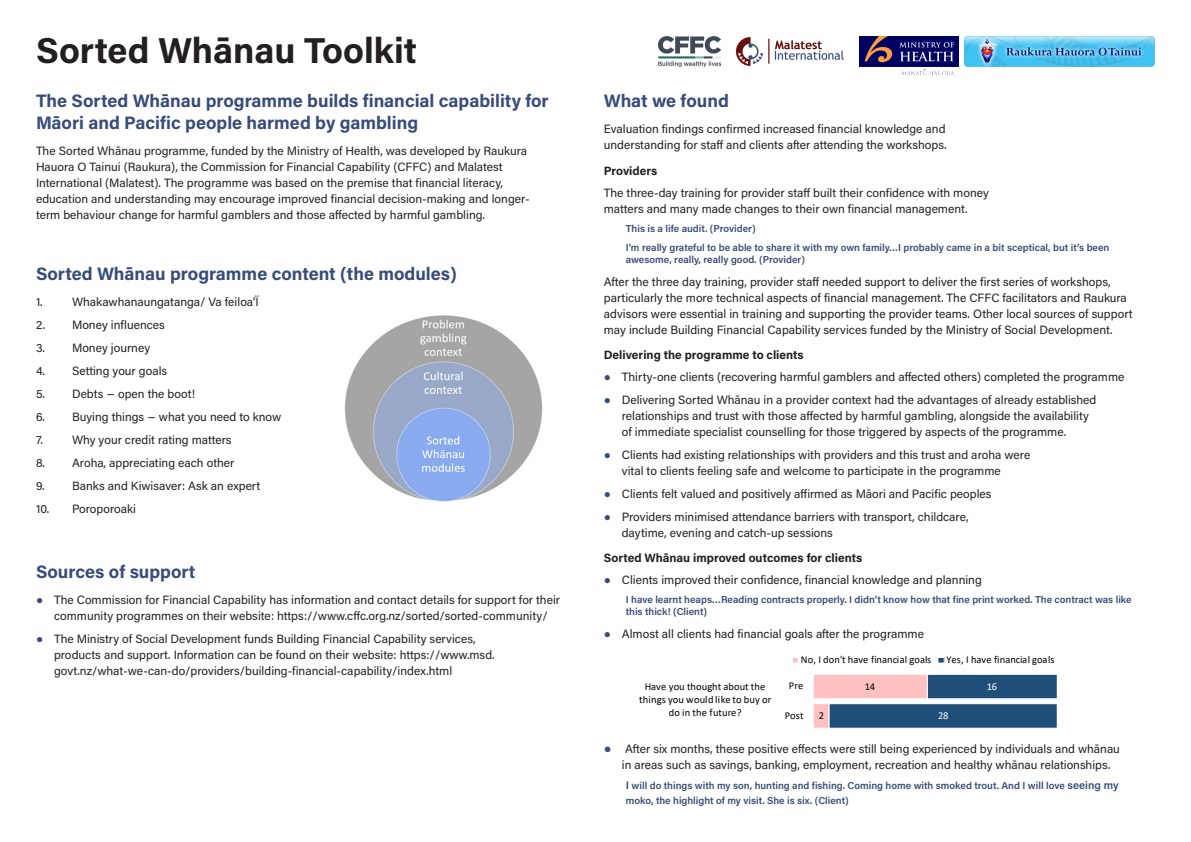
<style>
.page{position:relative;width:1191px;height:842px;background:#fff}
.page>*{position:absolute;margin:0;border:0;box-sizing:border-box;transform-origin:0 0}
.t1{font:700 36px "Acumin Pro";color:#231f20}
.Heading{font:700 18px/21.6px "Acumin Pro";color:#374c79}
.Body{font:12px/16px "Acumin Pro";color:#231f20}
.Heading_2{font:700 12px "Acumin Pro";color:#231f20}
.t2{font:10.5px/13px "Calibri";letter-spacing:.01em;color:#000;text-align:center}
.t3{font:10.5px "Calibri";color:#fff}
.t4{font:600 10px/19px "Acumin Pro";color:#374c79}
.s1{font-family:"Arial";color:#374c79}
.s2{font-family:"Arial";font-size:13px;color:#374c79}
.s3{font-size:11px}
</style>
<div class="page">
<img style="left:344px;top:315px;width:199px;height:187px">
<img style="left:859px;top:36px;width:99px;height:38px">
<img style="left:964px;top:36px;width:191px;height:31px">
<img style="left:735px;top:37px;width:109px;height:29px">
<svg style="left:813px;top:674px;width:244px;height:55px"></svg>
<svg style="left:793px;top:658px;width:5px;height:5px"></svg>
<div style="left:937px;top:657px;width:7px;height:6px;border:1px solid #fff"></div>
<img style="left:659px;top:36px;width:61px;height:31px">
<p class="t1" style="left:36px;top:25px;width:382px">Sorted Whānau Toolkit</p>
<p class="Heading" style="left:36px;top:89px;width:514px">The Sorted Whānau programme builds financial capability for<br>Māori and Pacific people harmed by gambling</p>
<p class="Body" style="left:36px;top:142px;width:495px">The Sorted Whānau programme, funded by the Ministry of Health, was developed by Raukura Hauora O Tainui (Raukura), the Commission for Financial Capability (CFFC) and Malatest International (Malatest). The programme was based on the premise that financial literacy, education and understanding may encourage improved financial decision-making and longer&shy;term behaviour change for harmful gamblers and those affected by harmful gambling.</p>
<p class="Heading" style="left:36px;top:262px;width:422px">Sorted Whānau programme content (the modules)</p>
<p class="Body" style="left:36px;top:294px;width:8px">1.</p>
<p class="Body" style="left:72px;top:294px;width:188px">Whakawhanaungatanga/ Va feiloa’Ï</p>
<p class="Body" style="left:36px;top:317px;width:130px">2. Money influences</p>
<p class="Body" style="left:36px;top:340px;width:116px">3. Money journey</p>
<p class="Body" style="left:36px;top:363px;width:133px">4. Setting your goals</p>
<p class="Body" style="left:36px;top:386px;width:161px">5. Debts − open the boot!</p>
<p class="Body" style="left:36px;top:409px;width:247px">6. Buying things − what you need to know</p>
<p class="Body" style="left:36px;top:432px;width:8px">7.</p>
<p class="Body" style="left:72px;top:432px;width:161px">Why your credit rating matters</p>
<p class="Body" style="left:36px;top:455px;width:200px">8. Aroha, appreciating each other</p>
<p class="Body" style="left:36px;top:478px;width:226px">9. Banks and Kiwisaver: Ask an expert</p>
<p class="Body" style="left:36px;top:501px;width:102px">10. Poroporoaki</p>
<p class="Heading" style="left:36px;top:560px;width:161px">Sources of support</p>
<p class="Body" style="left:36px;top:591px;width:525px;text-align:center"><span class="s1">●</span> The Commission for Financial Capability has information and contact details for support for their community programmes on their website: https://www.cffc.org.nz/sorted/sorted-community/</p>
<p class="Body" style="left:54px;top:630px;width:442px;text-indent:-18px"><span class="s1">●</span> The Ministry of Social Development funds Building Financial Capability services, products and support. Information can be found on their website: https://www.msd. govt.nz/what-we-can-do/providers/building-financial-capability/index.html</p>
<p class="Heading" style="left:604px;top:89px;width:127px">What we found</p>
<p class="Body" style="left:604px;top:120px;width:344px">Evaluation findings confirmed increased financial knowledge and understanding for staff and clients after attending the workshops.</p>
<p class="Heading_2" style="left:604px;top:162px;width:55px">Providers</p>
<p class="Body" style="left:604px;top:184px;width:387px">The three-day training for provider staff built their confidence with money matters and many made changes to their own financial management.</p>
<p class="t4" style="left:626px;top:218px;width:485px">This is a life audit. (Provider)<br>I’m really grateful to be able to share it with my own family…I probably came in a bit sceptical, but it’s been</p>
<p class="t4" style="left:626px;top:249px;width:181px">awesome, really, really good. (Provider)</p>
<p class="Body" style="left:604px;top:273px;width:530px">After the three day training, provider staff needed support to deliver the first series of workshops, particularly the more technical aspects of financial management. The CFFC facilitators and Raukura advisors were essential in training and supporting the provider teams. Other local sources of support may include Building Financial Capability services funded by the Ministry of Social Development.</p>
<p class="Heading_2" style="left:604px;top:346px;width:201px">Delivering the programme to clients</p>
<p class="Body" style="left:604px;top:368px;width:522px"><span class="s1">●</span> Thirty-one clients (recovering harmful gamblers and affected others) completed the programme</p>
<p class="Body" style="left:622px;top:391px;width:476px;text-indent:-18px"><span class="s1">●</span> Delivering Sorted Whānau in a provider context had the advantages of already established relationships and trust with those affected by harmful gambling, alongside the availability of immediate specialist counselling for those triggered by aspects of the programme.</p>
<p class="Body" style="left:622px;top:446px;width:410px;text-indent:-18px"><span class="s1">●</span> Clients had existing relationships with providers and this trust and aroha were vital to clients feeling safe and welcome to participate in the programme</p>
<p class="Body" style="left:604px;top:485px;width:389px"><span class="s1">●</span> Clients felt valued and positively affirmed as Māori and Pacific peoples</p>
<p class="Body" style="left:622px;top:508px;width:348px;text-indent:-18px"><span class="s1">●</span> Providers minimised attendance barriers with transport, childcare, daytime, evening and catch-up sessions</p>
<p class="Heading_2" style="left:604px;top:550px;width:260px">Sorted Whānau improved outcomes for clients</p>
<p class="Body" style="left:604px;top:572px;width:379px"><span class="s1">●</span> Clients improved their confidence, financial knowledge and planning</p>
<p class="t4" style="left:626px;top:593px;width:507px;line-height:12px">I have learnt heaps…Reading contracts properly. I didn’t know how that fine print worked. The contract was like this thick! (Client)</p>
<p class="Body" style="left:604px;top:626px;width:322px"><span class="s1">●</span> Almost all clients had financial goals after the programme</p>
<p class="t2" style="left:801px;top:653px;width:132px">No, I don't have financial goals</p>
<p class="t2" style="left:946px;top:653px;width:109px">Yes, I have financial goals</p>
<p class="t2" style="left:639px;top:679px;width:134px">Have you thought about the things you would like to buy or do in the future?</p>
<p class="Body" style="left:622px;top:740px;width:499px;text-indent:-18px"><span class="s2">●</span> After six months, these positive effects were still being experienced by individuals and whānau in areas such as savings, banking, employment, recreation and healthy whānau relationships.</p>
<p class="t4" style="left:626px;top:778px;width:494px;line-height:14.4px"><span class="s3">I</span> will do things with my son, hunting and fishing. Coming home with smoked trout. And I will love <span class="s3">seeing my </span>moko, the highlight of my visit. She is six. (Client)</p>
<p class="t2" style="left:789px;top:679px;width:16px">Pre</p>
<p class="t2" style="left:784px;top:708px;width:20px">Post</p>
<p class="t3" style="left:987px;top:679px;width:12px">16</p>
<p class="t2" style="left:865px;top:680px;width:12px">14</p>
<p class="t2" style="left:818px;top:709px;width:7px">2</p>
<p class="t3" style="left:938px;top:709px;width:12px">28</p>
</div>
